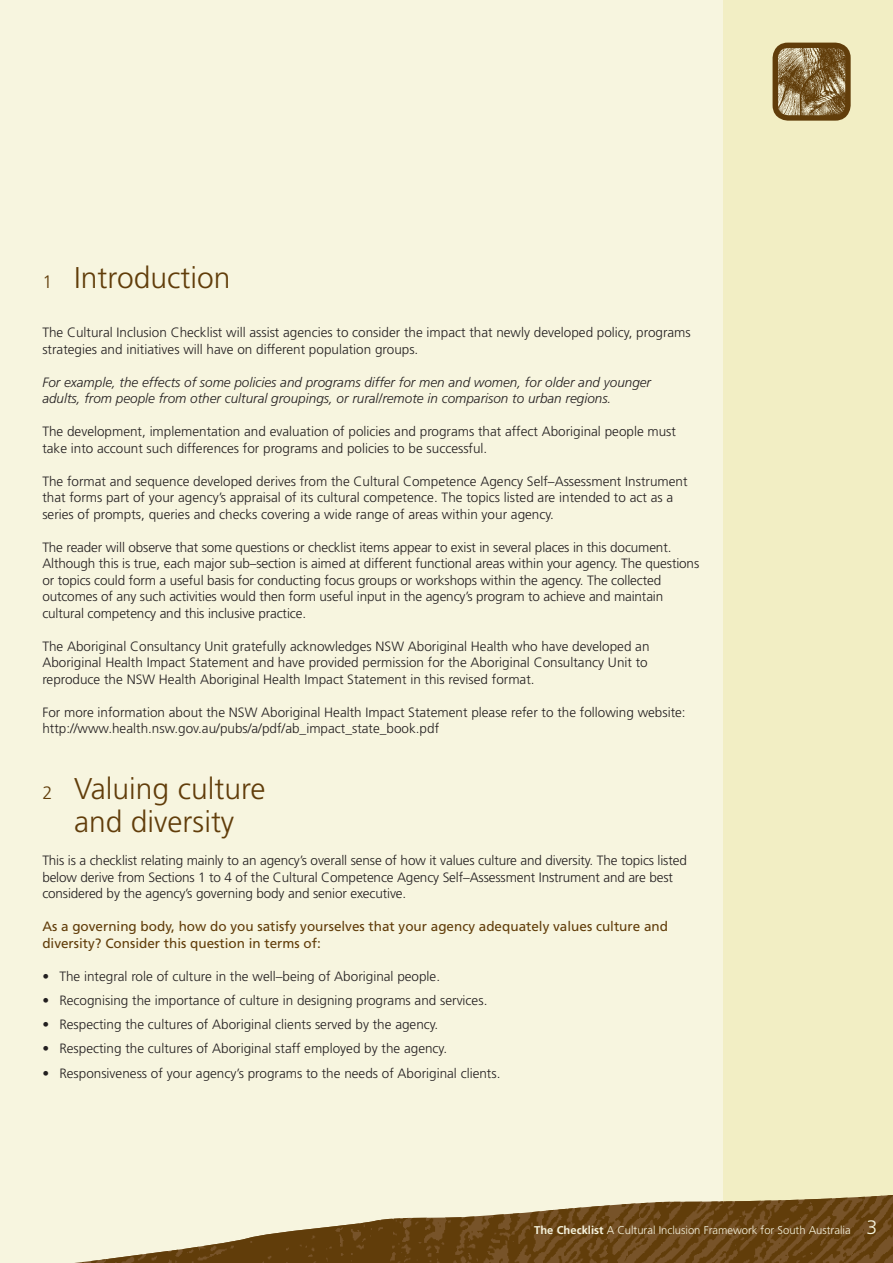
<style>
.page{position:relative;width:893px;height:1263px;background:#fff}
.page>*{position:absolute;margin:0;border:0;box-sizing:border-box;transform-origin:0 0}
.t1{font:300 30px/33px "Frutiger";color:#613d0a;text-align:center}
.t2{font:300 13.5px/16.5px "Frutiger";color:#231f20}
.t3{font:italic 300 13.5px/16.5px "Frutiger";color:#231f20}
.t4{font:13.5px/16.5px "Frutiger";color:#613d0a}
.t5{font:300 11.25px "Frutiger";color:#f7f5df}
.s1{font-size:18px}
.s2{font-weight:700}
.s3{font-size:19.5px}
</style>
<div class="page">
<div style="left:0;top:0;width:892px;height:1263px;background:#f7f5df"></div>
<div style="left:723px;top:0;width:169px;height:1263px;background:#f2eec4"></div>
<img style="left:75px;top:1195px;width:817px;height:68px">
<img style="left:775px;top:45px;width:72px;height:73px;border-radius:13px">
<div style="left:772px;top:43px;width:78px;height:78px;border:5px solid #613d0a;border-radius:13px"></div>
<h1 class="t1" style="left:42px;top:263px;width:190px"><span class="s1">1</span> Introduction</h1>
<p class="t2" style="left:42px;top:326px;width:650px">The Cultural Inclusion Checklist will assist agencies to consider the impact that newly developed policy, programs strategies and initiatives will have on different population groups.</p>
<p class="t3" style="left:42px;top:375px;width:610px">For example, the effects of some policies and programs differ for men and women, for older and younger adults, from people from other cultural groupings, or rural/remote in comparison to urban regions.</p>
<p class="t2" style="left:42px;top:425px;width:635px">The development, implementation and evaluation of policies and programs that affect Aboriginal people must take into account such differences for programs and policies to be successful.</p>
<p class="t2" style="left:42px;top:474px;width:646px">The format and sequence developed derives from the Cultural Competence Agency Self–Assessment Instrument that forms part of your agency’s appraisal of its cultural competence. The topics listed are intended to act as a series of prompts, queries and checks covering a wide range of areas within your agency.</p>
<p class="t2" style="left:42px;top:540px;width:658px">The reader will observe that some questions or checklist items appear to exist in several places in this document.<br>Although this is true, each major sub–section is aimed at different functional areas within your agency. The questions or topics could form a useful basis for conducting focus groups or workshops within the agency. The collected outcomes of any such activities would then form useful input in the agency’s program to achieve and maintain cultural competency and this inclusive practice.</p>
<p class="t2" style="left:42px;top:639px;width:608px">The Aboriginal Consultancy Unit gratefully acknowledges NSW Aboriginal Health who have developed an<br>Aboriginal Health Impact Statement and have provided permission for the Aboriginal Consultancy Unit to reproduce the NSW Health Aboriginal Health Impact Statement in this revised format.</p>
<p class="t2" style="left:42px;top:705px;width:645px">For more information about the NSW Aboriginal Health Impact Statement please refer to the following website: http://www.health.nsw.gov.au/pubs/a/pdf/ab_impact_state_book.pdf</p>
<h1 class="t1" style="left:42px;top:775px;width:225px"><span class="s1">2</span> Valuing culture and diversity</h1>
<p class="t2" style="left:42px;top:854px;width:646px">This is a checklist relating mainly to an agency’s overall sense of how it values culture and diversity. The topics listed below derive from Sections 1 to 4 of the Cultural Competence Agency Self–Assessment Instrument and are best considered by the agency’s governing body and senior executive.</p>
<p class="t4" style="left:42px;top:920px;width:627px">As a governing body, how do you satisfy yourselves that your agency adequately values culture and diversity? Consider this question in terms of:</p>
<p class="t2" style="left:42px;top:969px;width:399px">• The integral role of culture in the well–being of Aboriginal people.</p>
<p class="t2" style="left:42px;top:993px;width:446px">• Recognising the importance of culture in designing programs and services.</p>
<p class="t2" style="left:42px;top:1017px;width:397px">• Respecting the cultures of Aboriginal clients served by the agency.</p>
<p class="t2" style="left:42px;top:1042px;width:406px">• Respecting the cultures of Aboriginal staff employed by the agency.</p>
<p class="t2" style="left:42px;top:1066px;width:459px">• Responsiveness of your agency’s programs to the needs of Aboriginal clients.</p>
<p class="t5" style="left:534px;top:1226px;width:344px"><span class="s2">The Checklist</span> A Cultural Inclusion Framework for South Australia <span class="s3">3</span></p>
</div>
